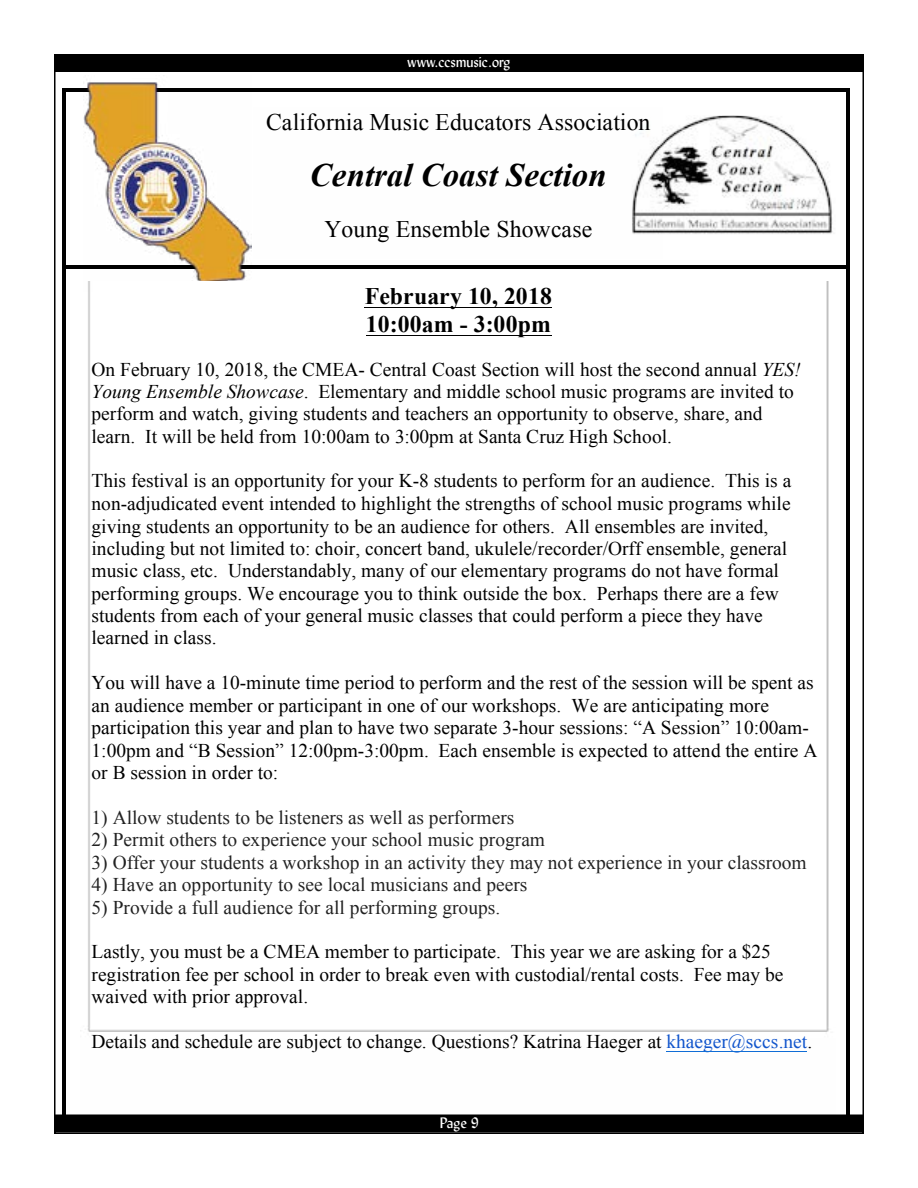
<style>
.page{position:relative;width:918px;height:1188px;background:#fff}
.page>*{position:absolute;margin:0;border:0;box-sizing:border-box;transform-origin:0 0}
.t1{font:italic 700 32.7px "Times New Roman";letter-spacing:.005em;color:#000}
.t2{font:23.7px "Times New Roman";letter-spacing:.005em;color:#000}
.t3{font:700 23.7px/27.8px "Times New Roman";color:#000}
.t4{font:19.5px/22.4px "Times New Roman";color:#000}
.t5{font:19.5px "Times New Roman";color:#222}
.t6{font:15px "Lydian BT";color:#fff}
.s1{font-style:italic}
.s2{color:#15c}
</style>
<div class="page">
<div style="left:54px;top:54px;width:810px;height:18px;background:#000"></div>
<div style="left:54px;top:1114px;width:810px;height:18px;background:#000"></div>
<img style="left:663px;top:116px;width:170px;height:118px">
<svg style="left:62px;top:89px;width:3px;height:4px"></svg>
<hr style="left:65px;top:89px;width:781px;height:3px;background:#000">
<svg style="left:846px;top:89px;width:3px;height:4px"></svg>
<hr style="left:62px;top:93px;width:3px;height:172px;background:#000">
<hr style="left:846px;top:93px;width:3px;height:172px;background:#000">
<svg style="left:62px;top:265px;width:3px;height:5px"></svg>
<hr style="left:65px;top:265px;width:781px;height:4px;background:#000">
<svg style="left:846px;top:265px;width:3px;height:5px"></svg>
<hr style="left:62px;top:270px;width:3px;height:844px;background:#000">
<hr style="left:846px;top:270px;width:3px;height:844px;background:#000">
<img style="left:632px;top:126px;width:31px;height:108px">
<img style="left:84px;top:82px;width:167px;height:200px">
<img style="left:87px;top:282px;width:742px;height:750px">
<hr style="left:365px;top:307px;width:187px;height:1px;background:#000">
<hr style="left:366px;top:335px;width:185px;height:1px;background:#000">
<hr style="left:666px;top:1051px;width:141px;height:1px;background:#106dd6">
<p class="t6" style="left:407px;top:52px;width:105px">www.ccsmusic.org</p>
<p class="t2" style="left:266px;top:106px;width:386px">California Music Educators Association</p>
<h1 class="t1" style="left:310px;top:153px;width:298px">Central Coast Section</h1>
<p class="t2" style="left:324px;top:214px;width:269px">Young Ensemble Showcase</p>
<p class="t3" style="left:365px;top:282px;width:189px">February 10, 2018<br>10:00am - 3:00pm</p>
<p class="t4" style="left:92px;top:357px;width:711px">On February 10, 2018, the CMEA- Central Coast Section will host the second annual <span class="s1">YES!<br>Young Ensemble Showcase</span>. Elementary and middle school music programs are invited to perform and watch, giving students and teachers an opportunity to observe, share, and learn. It will be held from 10:00am to 3:00pm at Santa Cruz High School.</p>
<p class="t4" style="left:92px;top:469px;width:701px">This festival is an opportunity for your K-8 students to perform for an audience. This is a non-adjudicated event intended to highlight the strengths of school music programs while giving students an opportunity to be an audience for others. All ensembles are invited, including but not limited to: choir, concert band, ukulele/recorder/Orff ensemble, general music class, etc. Understandably, many of our elementary programs do not have formal performing groups. We encourage you to think outside the box. Perhaps there are a few students from each of your general music classes that could perform a piece they have learned in class.</p>
<p class="t4" style="left:92px;top:671px;width:728px">You will have a 10-minute time period to perform and the rest of the session will be spent as an audience member or participant in one of our workshops. We are anticipating more participation this year and plan to have two separate 3-hour sessions: “A Session” 10:00am-1:00pm and “B Session” 12:00pm-3:00pm. Each ensemble is expected to attend the entire A or B session in order to:</p>
<p class="t5" style="left:92px;top:804px;width:424px">1) Allow students to be listeners as well as performers</p>
<p class="t5" style="left:92px;top:827px;width:455px">2) Permit others to experience your school music program</p>
<p class="t5" style="left:92px;top:849px;width:717px">3) Offer your students a workshop in an activity they may not experience in your classroom</p>
<p class="t5" style="left:92px;top:871px;width:437px">4) Have an opportunity to see local musicians and peers</p>
<p class="t5" style="left:92px;top:894px;width:410px">5) Provide a full audience for all performing groups.</p>
<p class="t4" style="left:92px;top:940px;width:693px">Lastly, you must be a CMEA member to participate. This year we are asking for a $25 registration fee per school in order to break even with custodial/rental costs. Fee may be waived with prior approval.</p>
<p class="t4" style="left:92px;top:1030px;width:722px">Details and schedule are subject to change. Questions? Katrina Haeger at <span class="s2">khaeger@sccs.net</span>.</p>
<p class="t6" style="left:440px;top:1114px;width:41px">Page 9</p>
</div>
